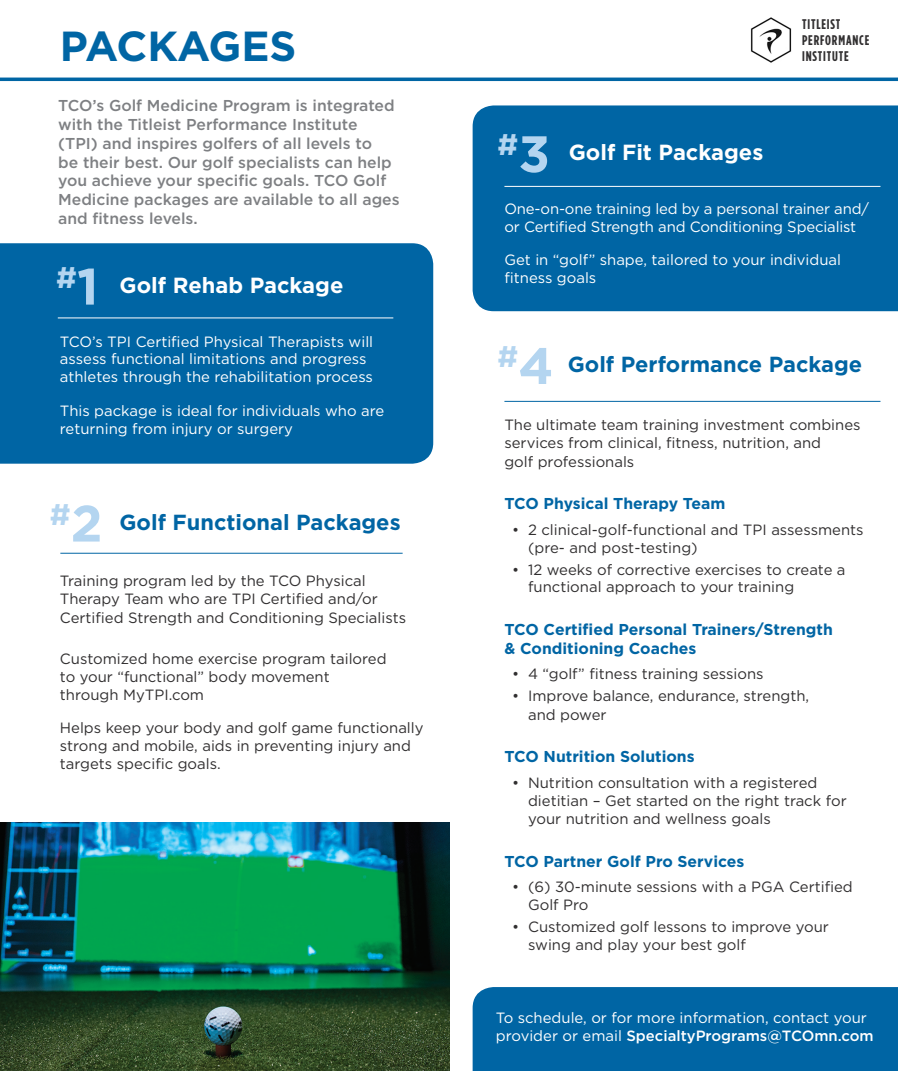
<style>
.page{position:relative;width:898px;height:1071px;background:#fff}
.page>*{position:absolute;margin:0;border:0;box-sizing:border-box;transform-origin:0 0}
.t1{font:700 42px "Gotham";letter-spacing:-.02em;color:#0065a4}
.t2{font:700 29.75px "Gotham";color:#b4d5f0}
.t3{font:700 21.88px "Gotham";color:#0065a4}
.t4{font:700 21.88px "Gotham";color:#fff}
.t5{font:500 15.75px/18.9px "Gotham";color:#7e8083}
.Paragraph_Style_1{font:700 15.75px/18.9px "Gotham";color:#0065a4}
.t6{font:14.88px/17.8px "Gotham";color:#312f30}
.t7{font:14.88px/17.8px "Gotham";color:#fff}
.t8{font:700 14px/16.3px "Gotham Condensed";letter-spacing:.06em;color:#312f30}
.s1{font-size:51.1px}
.s2{font-weight:500}
</style>
<div class="page">
<div style="left:472px;top:105px;width:426px;height:206px;background:#0065a4"></div>
<div style="left:472px;top:987px;width:426px;height:84px;background:#0065a4"></div>
<div style="left:0;top:243px;width:433px;height:221px;background:#0065a4"></div>
<hr style="left:0;top:78px;width:898px;height:3px;background:#0065a4">
<hr style="left:58px;top:317px;width:335px;height:1px;background:#fff">
<hr style="left:504px;top:186px;width:376px;height:1px;background:#fff">
<hr style="left:504px;top:401px;width:376px;height:1px;background:#0065a4">
<hr style="left:60px;top:553px;width:343px;height:1px;background:#0065a4">
<img style="left:0;top:823px;width:450px;height:248px">
<img style="left:750px;top:17px;width:42px;height:46px">
<p class="t1" style="left:60px;top:18px;width:238px">PACKAGES</p>
<p class="t5" style="left:58px;top:96px;width:343px">TCO’s Golf Medicine Program is integrated with the Titleist Performance Institute (TPI) and inspires golfers of all levels to<br>be their best. Our golf specialists can help you achieve your specific goals. TCO Golf Medicine packages are available to all ages and fitness levels.</p>
<p class="t2" style="left:56px;top:257px;width:44px">#<span class="s1">1</span></p>
<p class="t4" style="left:120px;top:271px;width:225px">Golf Rehab Package</p>
<p class="t7" style="left:60px;top:332px;width:315px">TCO’s TPI Certified Physical Therapists will assess functional limitations and progress athletes through the rehabilitation process</p>
<p class="t7" style="left:60px;top:401px;width:326px">This package is ideal for individuals who are returning from injury or surgery</p>
<p class="t2" style="left:50px;top:494px;width:54px">#<span class="s1">2</span></p>
<p class="t3" style="left:120px;top:508px;width:283px">Golf Functional Packages</p>
<p class="t6" style="left:60px;top:571px;width:348px;line-height:18.4px">Training program led by the TCO Physical<br>Therapy Team who are TPI Certified and/or<br>Certified Strength and Conditioning Specialists</p>
<p class="t6" style="left:60px;top:650px;width:328px">Customized home exercise program tailored to your “functional” body movement through MyTPI.com</p>
<p class="t6" style="left:60px;top:719px;width:365px">Helps keep your body and golf game functionally strong and mobile, aids in preventing injury and targets specific goals.</p>
<p class="t2" style="left:497px;top:125px;width:54px">#<span class="s1">3</span></p>
<p class="t4" style="left:569px;top:138px;width:196px">Golf Fit Packages</p>
<p class="t8" style="left:802px;top:16px;width:69px">TITLEIST<br>PERFORMANCE<br>INSTITUTE</p>
<p class="t7" style="left:504px;top:199px;width:366px">One-on-one training led by a personal trainer and/ or Certified Strength and Conditioning Specialist</p>
<p class="t7" style="left:504px;top:251px;width:338px">Get in “golf” shape, tailored to your individual fitness goals</p>
<p class="t2" style="left:497px;top:337px;width:58px">#<span class="s1">4</span></p>
<p class="t3" style="left:568px;top:350px;width:296px">Golf Performance Package</p>
<p class="t6" style="left:504px;top:416px;width:358px;line-height:18.4px">The ultimate team training investment combines services from clinical, fitness, nutrition, and<br>golf professionals</p>
<p class="Paragraph_Style_1" style="left:504px;top:494px;width:222px">TCO Physical Therapy Team</p>
<p class="t6" style="left:528px;top:521px;width:337px;text-indent:-16px">• 2 clinical-golf-functional and TPI assessments (pre- and post-testing)</p>
<p class="t6" style="left:528px;top:560px;width:319px;text-indent:-16px">• 12 weeks of corrective exercises to create a functional approach to your training</p>
<p class="Paragraph_Style_1" style="left:504px;top:620px;width:330px">TCO Certified Personal Trainers/Strength &amp; Conditioning Coaches</p>
<p class="t6" style="left:512px;top:665px;width:253px">• 4 “golf” fitness training sessions</p>
<p class="t6" style="left:528px;top:686px;width:283px;line-height:18.9px;text-indent:-16px">• Improve balance, endurance, strength, and power</p>
<p class="Paragraph_Style_1" style="left:504px;top:747px;width:192px">TCO Nutrition Solutions</p>
<p class="t6" style="left:528px;top:773px;width:320px;line-height:18.4px;text-indent:-16px">• Nutrition consultation with a registered dietitian – Get started on the right track for your nutrition and wellness goals</p>
<p class="Paragraph_Style_1" style="left:504px;top:852px;width:241px">TCO Partner Golf Pro Services</p>
<p class="t6" style="left:528px;top:878px;width:326px;text-indent:-16px">• (6) 30-minute sessions with a PGA Certified<br>Golf Pro</p>
<p class="t6" style="left:528px;top:917px;width:302px;text-indent:-16px">• Customized golf lessons to improve your swing and play your best golf</p>
<p class="t7" style="left:496px;top:1009px;width:379px">To schedule, or for more information, contact your provider or email <span class="s2">SpecialtyPrograms@TCOmn.com</span></p>
</div>
